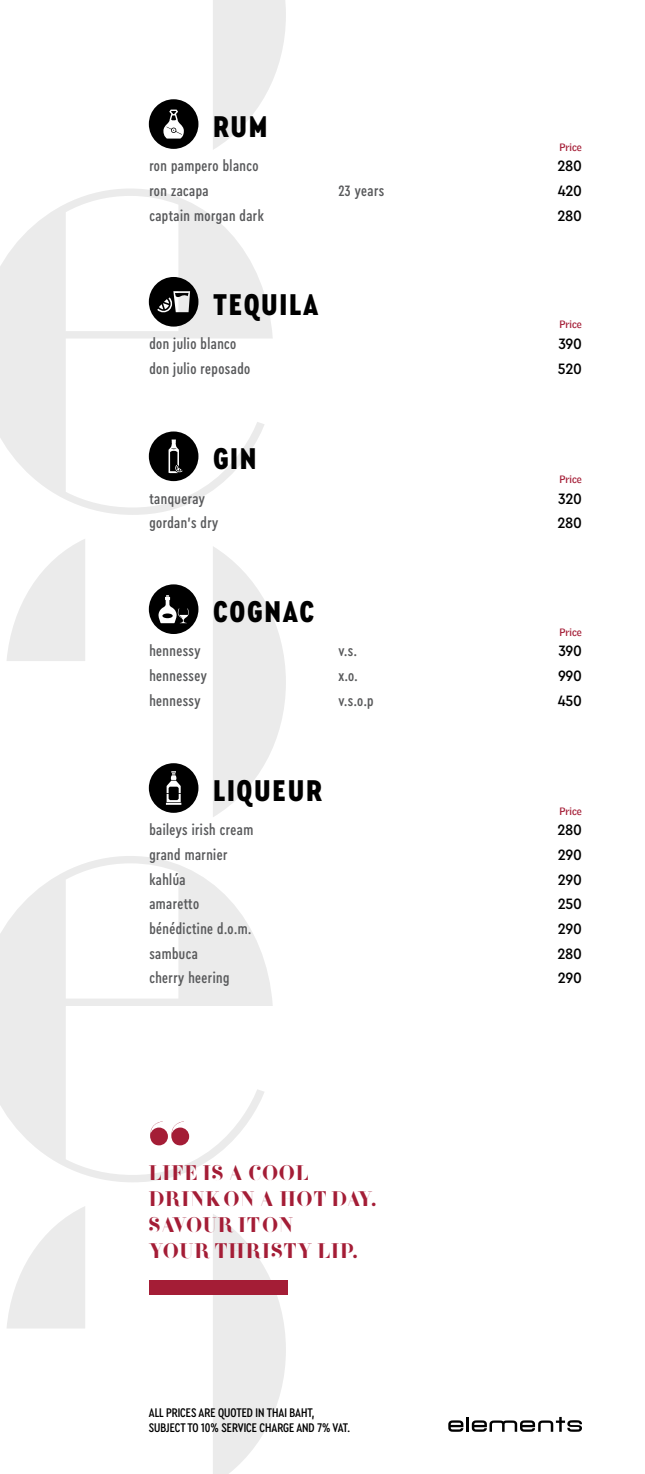
<style>
.page{position:relative;width:645px;height:1474px;background:#fff}
.page>*{position:absolute;margin:0;border:0;box-sizing:border-box;transform-origin:0 0}
.t1{font:105px "F37 Bella";color:#a41d36}
.t2{font:900 31.5px "Cera Condensed Pro";letter-spacing:.075em;color:#000}
.t3{font:800 21px/26.2px "F Bella";letter-spacing:.05em;color:#a41d36}
.t4{font:500 15.75px "Cera Condensed Pro";letter-spacing:.03em;color:#58595b}
.t5{font:500 15.75px "Cera Compact Pro";letter-spacing:-.02em;color:#000}
.t6{font:500 13.12px/14.9px "Cera Condensed Pro";color:#000}
.t7{font:700 10.5px "Griffith Gothic";color:#a41d36}
</style>
<div class="page">
<svg style="left:448px;top:1420px;width:15px;height:11px"></svg>
<svg style="left:472px;top:1416px;width:110px;height:15px"></svg>
<hr style="left:466px;top:1416px;width:3px;height:15px;background:#000">
<svg style="left:148px;top:0;width:138px;height:150px"></svg>
<svg style="left:0;top:189px;width:273px;height:326px"></svg>
<svg style="left:7px;top:539px;width:279px;height:278px"></svg>
<svg style="left:0;top:856px;width:273px;height:326px"></svg>
<svg style="left:7px;top:1206px;width:279px;height:267px"></svg>
<svg style="left:149px;top:99px;width:49px;height:50px"></svg>
<svg style="left:149px;top:277px;width:49px;height:49px;background:#545454"></svg>
<svg style="left:149px;top:431px;width:49px;height:50px"></svg>
<svg style="left:149px;top:584px;width:49px;height:50px"></svg>
<div style="left:162px;top:613px;width:11px;height:5px;background:#000;border-radius:50%"></div>
<svg style="left:149px;top:763px;width:49px;height:49px"></svg>
<div style="left:149px;top:1280px;width:139px;height:15px;background:#a41d36"></div>
<h2 class="t2" style="left:213px;top:105px;width:55px">RUM</h2>
<p class="t7" style="left:559px;top:140px;width:24px">Price</p>
<p class="t4" style="left:149px;top:155px;width:111px">ron pampero blanco</p>
<p class="t5" style="left:557px;top:155px;width:26px">280</p>
<p class="t4" style="left:149px;top:180px;width:61px">ron zacapa</p>
<p class="t4" style="left:338px;top:180px;width:47px">23 years</p>
<p class="t5" style="left:558px;top:180px;width:26px">420</p>
<p class="t4" style="left:149px;top:205px;width:116px">captain morgan dark</p>
<p class="t5" style="left:557px;top:205px;width:26px">280</p>
<h2 class="t2" style="left:213px;top:283px;width:106px">TEQUILA</h2>
<p class="t7" style="left:559px;top:318px;width:24px">Price</p>
<p class="t4" style="left:149px;top:333px;width:88px">don julio blanco</p>
<p class="t5" style="left:558px;top:333px;width:25px">390</p>
<p class="t4" style="left:149px;top:358px;width:102px">don julio reposado</p>
<p class="t5" style="left:558px;top:358px;width:26px">520</p>
<h2 class="t2" style="left:213px;top:437px;width:44px">GIN</h2>
<p class="t7" style="left:559px;top:473px;width:24px">Price</p>
<p class="t4" style="left:149px;top:488px;width:57px">tanqueray</p>
<p class="t5" style="left:558px;top:488px;width:25px">320</p>
<p class="t4" style="left:149px;top:512px;width:70px">gordan’s dry</p>
<p class="t5" style="left:557px;top:512px;width:26px">280</p>
<h2 class="t2" style="left:213px;top:590px;width:102px">COGNAC</h2>
<p class="t7" style="left:559px;top:625px;width:24px">Price</p>
<p class="t4" style="left:149px;top:640px;width:53px">hennessy</p>
<p class="t4" style="left:338px;top:640px;width:20px">v.s.</p>
<p class="t5" style="left:558px;top:640px;width:25px">390</p>
<p class="t4" style="left:149px;top:665px;width:59px">hennessey</p>
<p class="t4" style="left:338px;top:665px;width:21px">x.o.</p>
<p class="t5" style="left:558px;top:665px;width:25px">990</p>
<p class="t4" style="left:149px;top:690px;width:53px">hennessy</p>
<p class="t4" style="left:338px;top:690px;width:37px">v.s.o.p</p>
<p class="t5" style="left:558px;top:690px;width:26px">450</p>
<h2 class="t2" style="left:213px;top:769px;width:110px">LIQUEUR</h2>
<p class="t7" style="left:559px;top:804px;width:24px">Price</p>
<p class="t4" style="left:149px;top:819px;width:105px">baileys irish cream</p>
<p class="t5" style="left:557px;top:819px;width:26px">280</p>
<p class="t4" style="left:149px;top:844px;width:79px">grand marnier</p>
<p class="t5" style="left:558px;top:844px;width:26px">290</p>
<p class="t4" style="left:149px;top:868px;width:38px">kahlúa</p>
<p class="t5" style="left:558px;top:868px;width:26px">290</p>
<p class="t4" style="left:149px;top:893px;width:51px">amaretto</p>
<p class="t5" style="left:558px;top:893px;width:26px">250</p>
<p class="t4" style="left:149px;top:918px;width:103px">bénédictine d.o.m.</p>
<p class="t5" style="left:558px;top:918px;width:26px">290</p>
<p class="t4" style="left:149px;top:943px;width:50px">sambuca</p>
<p class="t5" style="left:557px;top:943px;width:26px">280</p>
<p class="t4" style="left:149px;top:967px;width:82px">cherry heering</p>
<p class="t5" style="left:558px;top:967px;width:26px">290</p>
<h1 class="t1" style="left:149px;top:1098px;width:43px">“</h1>
<h3 class="t3" style="left:149px;top:1159px;width:228px">LIFE IS A COOL<br>DRINK ON A HOT DAY.<br>SAVOUR IT ON<br>YOUR THRISTY LIP.</h3>
<p class="t6" style="left:149px;top:1404px;width:203px">ALL PRICES ARE QUOTED IN THAI BAHT,<br>SUBJECT TO 10% SERVICE CHARGE AND 7% VAT.</p>
</div>
